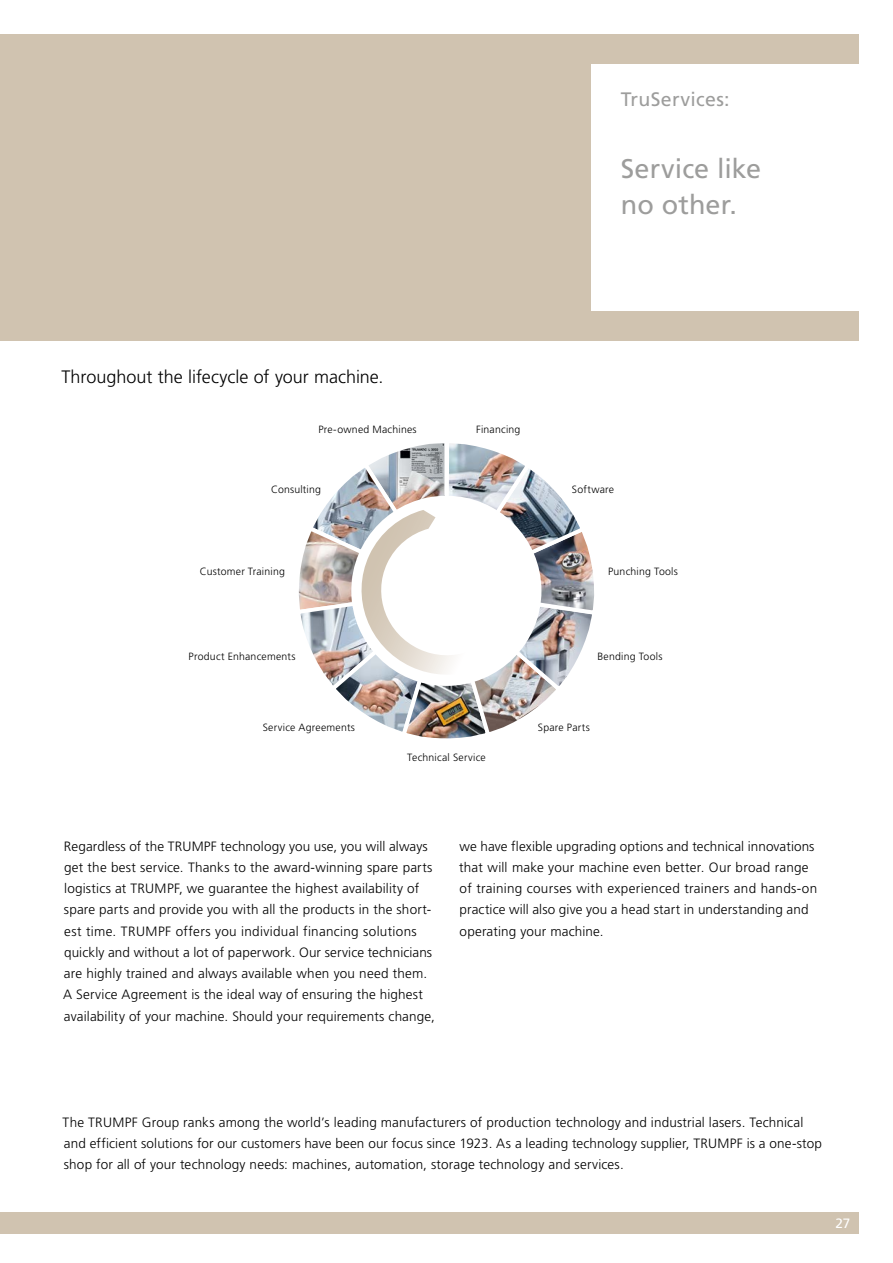
<style>
.page{position:relative;width:893px;height:1263px;background:#fff}
.page>*{position:absolute;margin:0;border:0;box-sizing:border-box;transform-origin:0 0}
.t1{font:27px/36.2px "Frutiger LT Pro";color:#9d9d9c}
.t2{font:19.5px "Frutiger LT Pro";letter-spacing:.015em;color:#9d9d9c}
.t3{font:300 18px "Frutiger LT Pro";color:#000}
.t4{font:300 13.5px/21.3px "Frutiger LT Pro";letter-spacing:.01em;color:#000}
.t5{font:13.5px "Frutiger LT Pro";color:#fff}
.t6{font:300 10.5px "Frutiger LT Pro";letter-spacing:.02em;color:#000}
</style>
<div class="page">
<div style="left:0;top:1212px;width:859px;height:21px;background:#d0c3b0"></div>
<div style="left:0;top:34px;width:859px;height:306px;background:#d0c3b0"></div>
<div style="left:591px;top:64px;width:302px;height:246px;background:#fff"></div>
<img style="left:298px;top:443px;width:296px;height:296px">
<h2 class="t2" style="left:621px;top:88px;width:110px">TruServices:</h2>
<h1 class="t1" style="left:621px;top:150px;width:142px">Service like no other.</h1>
<h3 class="t3" style="left:61px;top:366px;width:324px">Throughout the lifecycle of your machine.</h3>
<p class="t6" style="left:318px;top:423px;width:100px">Pre-owned Machines</p>
<p class="t6" style="left:476px;top:423px;width:46px">Financing</p>
<p class="t6" style="left:271px;top:483px;width:51px">Consulting</p>
<p class="t6" style="left:572px;top:483px;width:44px">Software</p>
<p class="t6" style="left:200px;top:565px;width:87px">Customer Training</p>
<p class="t6" style="left:608px;top:565px;width:71px">Punching Tools</p>
<p class="t6" style="left:189px;top:650px;width:108px">Product Enhancements</p>
<p class="t6" style="left:263px;top:721px;width:94px">Service Agreements</p>
<p class="t6" style="left:407px;top:751px;width:80px">Technical Service</p>
<p class="t6" style="left:597px;top:650px;width:67px">Bending Tools</p>
<p class="t6" style="left:538px;top:721px;width:54px">Spare Parts</p>
<p class="t4" style="left:63px;top:835px;width:373px">Regardless of the TRUMPF technology you use, you will always get the best service. Thanks to the award-winning spare parts logistics at TRUMPF, we guarantee the highest availability of spare parts and provide you with all the products in the short&shy;est time. TRUMPF offers you individual financing solutions quickly and without a lot of paperwork. Our service technicians are highly trained and always available when you need them.<br>A Service Agreement is the ideal way of ensuring the highest availability of your machine. Should your requirements change,</p>
<p class="t4" style="left:459px;top:835px;width:360px">we have flexible upgrading options and technical innovations that will make your machine even better. Our broad range of training courses with experienced trainers and hands-on practice will also give you a head start in understanding and operating your machine.</p>
<p class="t4" style="left:63px;top:1112px;width:761px">The TRUMPF Group ranks among the world’s leading manufacturers of production technology and industrial lasers. Technical and efficient solutions for our customers have been our focus since 1923. As a leading technology supplier, TRUMPF is a one-stop shop for all of your technology needs: machines, automation, storage technology and services.</p>
<p class="t5" style="left:835px;top:1215px;width:17px">27</p>
</div>
